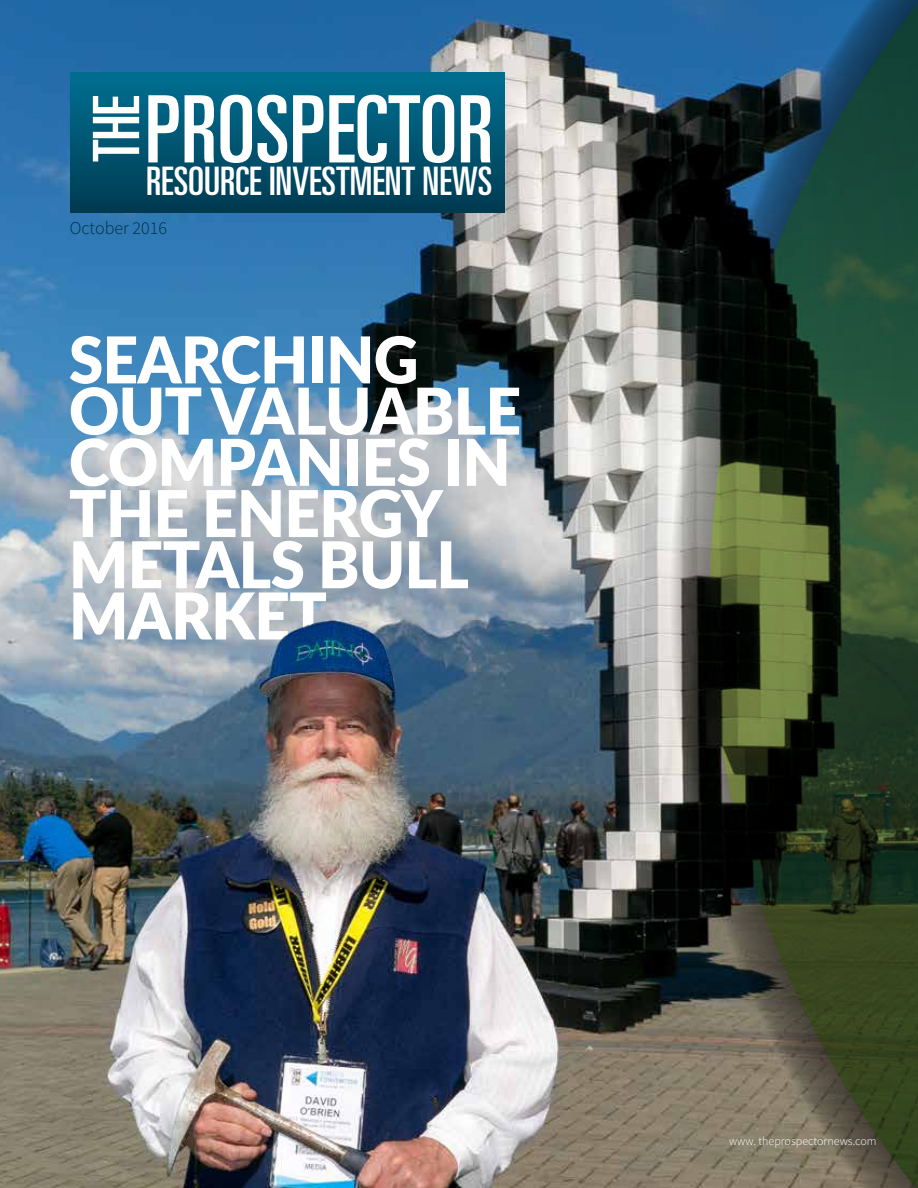
<style>
.page{position:relative;width:918px;height:1188px;background:#fff}
.page>*{position:absolute;margin:0;border:0;box-sizing:border-box;transform-origin:0 0}
.t1{font:ultra-condensed 93px "Univers LT Std";color:#fff}
.t2{font:900 64.5px/51.2px "Lato";letter-spacing:-.01em;color:#fff;scale:.96 1}
.t3{font:ultra-condensed 64.05px "Univers LT Std";color:#fff}
.t4{font:ultra-condensed 39.3px "Univers LT Std";color:#fff}
.t5{font:300 18px "Source Sans Pro";color:#003142}
.t6{font:300 12px "Source Sans Pro";color:#fff}
</style>
<div class="page">
<img style="left:0;top:0;width:670px;height:432px">
<div style="left:70px;top:72px;width:435px;height:140px;background:linear-gradient(to bottom,#007093,#003b52)"></div>
<svg style="left:670px;top:0;width:40px;height:432px;background:#293b48"></svg>
<svg style="left:710px;top:0;width:208px;height:432px;background:#183d40"></svg>
<img style="left:0;top:432px;width:918px;height:756px">
<p class="t3" style="left:80px;top:162px;width:68px;rotate:-90deg">THE</p>
<h1 class="t1" style="left:145px;top:77px;width:350px">PROSPECTOR</h1>
<p class="t4" style="left:146px;top:159px;width:348px">RESOURCE INVESTMENT NEWS</p>
<p class="t5" style="left:70px;top:217px;width:99px">October 2016</p>
<p class="t2" style="left:69px;top:331px;width:473px">SEARCHING<br>OUT VALUABLE<br>COMPANIES IN<br>THE ENERGY<br>METALS BULL<br>MARKET</p>
<p class="t6" style="left:729px;top:1134px;width:149px">www. theprospectornews.com</p>
</div>
